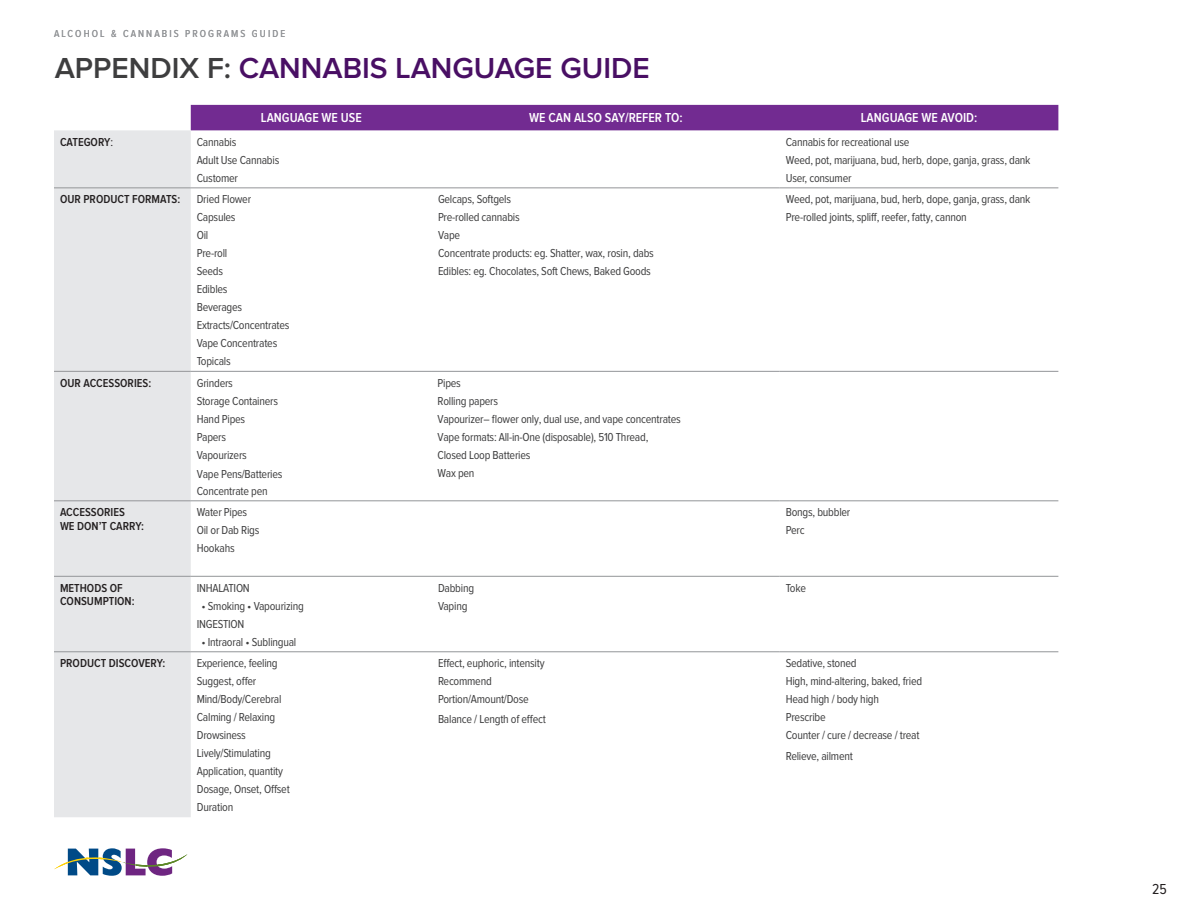
<style>
.page{position:relative;width:1188px;height:918px;background:#fff}
.page>*{position:absolute;margin:0;border:0;box-sizing:border-box;transform-origin:0 0}
.t1{font:600 30px "Proxima Nova";color:#490f64}
.t2{font:600 30px "Proxima Nova";color:#3e3e3f}
.t3{font:15px "Proxima Nova Cond";color:#231f20}
.t4{font:600 13.5px "Proxima Nova Cond";color:#fff}
.t5{font:12px/18px "Proxima Nova Cond";letter-spacing:-.02em;color:#3e3e3f}
.t6{font:600 12px/13.5px "Proxima Nova Cond";color:#231f20}
.t7{font:10.5px "Proxima Nova Cond";letter-spacing:.2em;color:#939598}
.s1{color:#3e3e3f}
.s2{font-weight:400}
</style>
<div class="page">
<div style="left:191px;top:105px;width:867px;height:25px;background:#722b91"></div>
<div style="left:54px;top:130px;width:137px;height:687px;background:#e6e7e9"></div>
<hr style="left:54px;top:188px;width:137px;height:1px;background:#939598">
<hr style="left:191px;top:188px;width:241px;height:1px;background:#939598">
<hr style="left:432px;top:188px;width:348px;height:1px;background:#939598">
<hr style="left:780px;top:188px;width:278px;height:1px;background:#939598">
<hr style="left:54px;top:371px;width:137px;height:1px;background:#939598">
<hr style="left:191px;top:371px;width:241px;height:1px;background:#939598">
<hr style="left:432px;top:371px;width:348px;height:1px;background:#939598">
<hr style="left:780px;top:371px;width:278px;height:1px;background:#939598">
<hr style="left:191px;top:501px;width:241px;height:1px;background:#939598">
<hr style="left:432px;top:501px;width:348px;height:1px;background:#939598">
<hr style="left:780px;top:501px;width:278px;height:1px;background:#939598">
<hr style="left:191px;top:576px;width:241px;height:1px;background:#939598">
<hr style="left:432px;top:576px;width:348px;height:1px;background:#939598">
<hr style="left:780px;top:576px;width:278px;height:1px;background:#939598">
<hr style="left:191px;top:652px;width:241px;height:1px;background:#939598">
<hr style="left:432px;top:652px;width:348px;height:1px;background:#939598">
<hr style="left:780px;top:652px;width:278px;height:1px;background:#939598">
<hr style="left:54px;top:501px;width:137px;height:1px;background:#939598">
<hr style="left:54px;top:576px;width:137px;height:1px;background:#939598">
<hr style="left:54px;top:652px;width:137px;height:1px;background:#939598">
<svg style="left:54px;top:848px;width:133px;height:28px"></svg>
<p class="t7" style="left:54px;top:27px;width:233px">ALCOHOL &amp; CANNABIS PROGRAMS GUIDE</p>
<p class="t1" style="left:55px;top:54px;width:597px"><span class="s1">APPENDIX F:</span> CANNABIS LANGUAGE GUIDE</p>
<p class="t2" style="left:206px;top:54px;width:22px">C</p>
<p class="t4" style="left:261px;top:111px;width:102px">LANGUAGE WE USE</p>
<p class="t4" style="left:529px;top:111px;width:155px">WE CAN ALSO SAY/REFER TO:</p>
<p class="t4" style="left:861px;top:111px;width:118px">LANGUAGE WE AVOID:</p>
<p class="t6" style="left:60px;top:136px;width:55px">CATEGORY<span class="s2">:</span></p>
<p class="t5" style="left:197px;top:133px;width:84px">Cannabis<br>Adult Use Cannabis<br>Customer</p>
<p class="t5" style="left:786px;top:133px;width:246px">Cannabis for recreational use<br>Weed, pot, marijuana, bud, herb, dope, ganja, grass, dank<br>User, consumer</p>
<p class="t6" style="left:60px;top:193px;width:122px">OUR PRODUCT FORMATS:</p>
<p class="t5" style="left:197px;top:191px;width:94px">Dried Flower<br>Capsules<br>Oil<br>Pre-roll<br>Seeds<br>Edibles<br>Beverages<br>Extracts/Concentrates<br>Vape Concentrates<br>Topicals</p>
<p class="t5" style="left:438px;top:191px;width:217px">Gelcaps, Softgels<br>Pre-rolled cannabis<br>Vape<br>Concentrate products: eg. Shatter, wax, rosin, dabs<br>Edibles: eg. Chocolates, Soft Chews, Baked Goods</p>
<p class="t5" style="left:786px;top:191px;width:246px">Weed, pot, marijuana, bud, herb, dope, ganja, grass, dank<br>Pre-rolled joints, spliff, reefer, fatty, cannon</p>
<p class="t6" style="left:60px;top:377px;width:93px">OUR ACCESSORIES:</p>
<p class="t5" style="left:197px;top:374px;width:87px">Grinders<br>Storage Containers<br>Hand Pipes<br>Papers<br>Vapourizers<br>Vape Pens/Batteries</p>
<p class="t5" style="left:197px;top:482px;width:72px">Concentrate pen</p>
<p class="t5" style="left:438px;top:374px;width:245px">Pipes<br>Rolling papers<br>Vapourizer– flower only, dual use, and vape concentrates<br>Vape formats: All-in-One (disposable), 510 Thread,<br>Closed Loop Batteries<br>Wax pen</p>
<p class="t6" style="left:60px;top:506px;width:85px">ACCESSORIES<br>WE DON’T CARRY:</p>
<p class="t5" style="left:197px;top:504px;width:64px">Water Pipes<br>Oil or Dab Rigs<br>Hookahs</p>
<p class="t5" style="left:786px;top:504px;width:66px">Bongs, bubbler<br>Perc</p>
<p class="t6" style="left:60px;top:582px;width:76px">METHODS OF<br>CONSUMPTION:</p>
<p class="t5" style="left:197px;top:579px;width:55px">INHALATION</p>
<p class="t5" style="left:197px;top:597px;width:109px;text-indent:5px">• Smoking • Vapourizing<br>INGESTION</p>
<p class="t5" style="left:201px;top:633px;width:96px">• Intraoral • Sublingual</p>
<p class="t5" style="left:438px;top:579px;width:38px">Dabbing<br>Vaping</p>
<p class="t5" style="left:786px;top:579px;width:22px">Toke</p>
<p class="t6" style="left:60px;top:657px;width:107px">PRODUCT DISCOVERY:</p>
<p class="t5" style="left:197px;top:655px;width:95px">Experience, feeling<br>Suggest, offer<br>Mind/Body/Cerebral<br>Calming / Relaxing<br>Drowsiness<br>Lively/Stimulating<br>Application, quantity<br>Dosage, Onset, Offset<br>Duration</p>
<p class="t5" style="left:438px;top:655px;width:108px">Effect, euphoric, intensity<br>Recommend<br>Portion/Amount/Dose</p>
<p class="t5" style="left:438px;top:711px;width:109px">Balance / Length of effect</p>
<p class="t5" style="left:786px;top:655px;width:138px">Sedative, stoned<br>High, mind-altering, baked, fried<br>Head high / body high<br>Prescribe<br>Counter / cure / decrease / treat</p>
<p class="t5" style="left:786px;top:748px;width:69px">Relieve, ailment</p>
<p class="t3" style="left:1153px;top:881px;width:16px">24</p>
<p class="t3" style="left:1160px;top:882px;width:9px">5</p>
</div>
